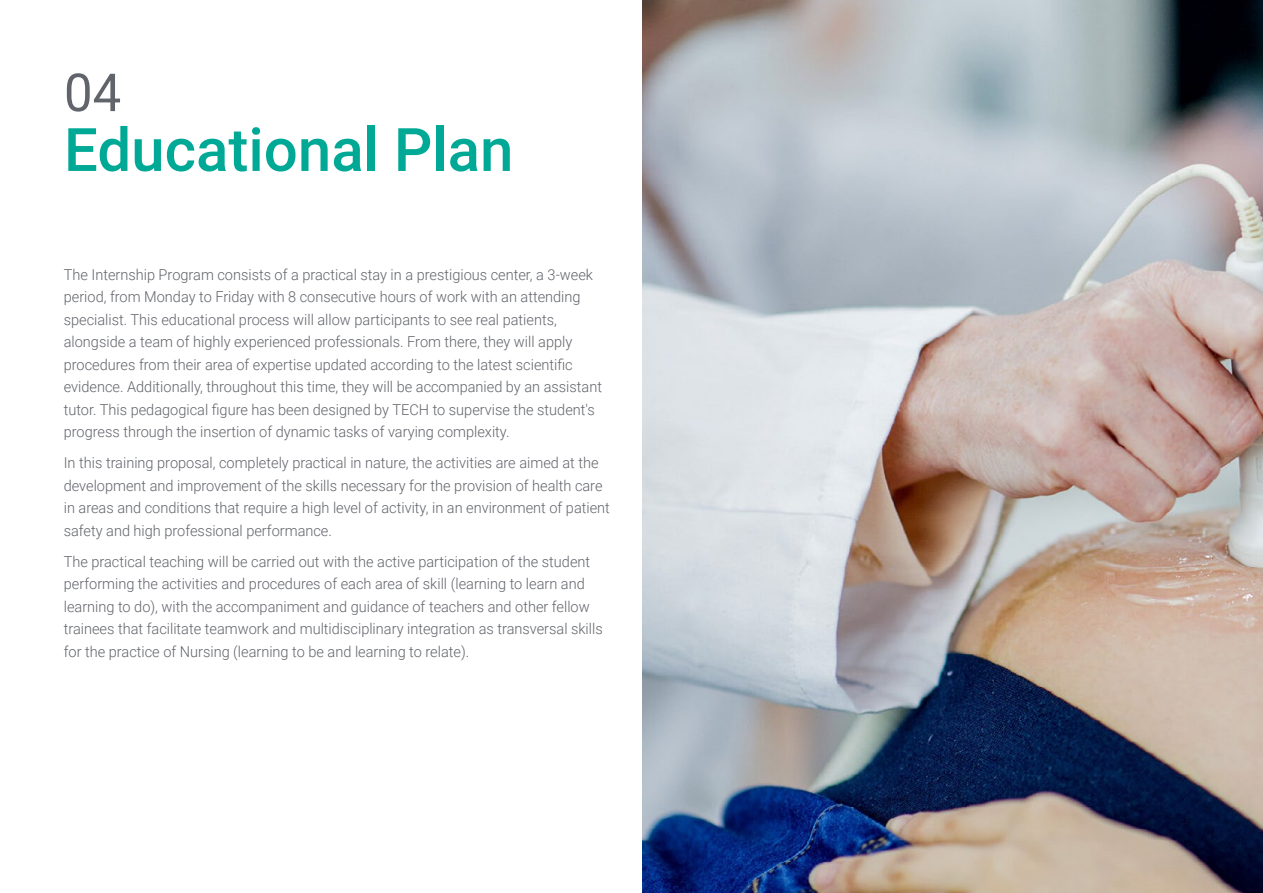
<style>
.page{position:relative;width:1263px;height:893px;background:#fff}
.page>*{position:absolute;margin:0;border:0;box-sizing:border-box;transform-origin:0 0}
.t1{font:500 60px "Roboto";color:#00a996}
.t2{font:52.5px "Roboto";color:#61646a}
.t3{font:300 15px/22.5px "Roboto";color:#61646a}
</style>
<div class="page">
<img style="left:642px;top:0;width:621px;height:893px">
<h2 class="t2" style="left:64px;top:56px;width:59px">04</h2>
<h1 class="t1" style="left:64px;top:108px;width:451px">Educational Plan</h1>
<p class="t3" style="left:64px;top:262px;width:540px">The Internship Program consists of a practical stay in a prestigious center, a 3-week period, from Monday to Friday with 8 consecutive hours of work with an attending specialist. This educational process will allow participants to see real patients, alongside a team of highly experienced professionals. From there, they will apply procedures from their area of expertise updated according to the latest scientific evidence. Additionally, throughout this time, they will be accompanied by an assistant tutor. This pedagogical figure has been designed by TECH to supervise the student's progress through the insertion of dynamic tasks of varying complexity.</p>
<p class="t3" style="left:64px;top:451px;width:548px">In this training proposal, completely practical in nature, the activities are aimed at the development and improvement of the skills necessary for the provision of health care in areas and conditions that require a high level of activity, in an environment of patient safety and high professional performance.</p>
<p class="t3" style="left:64px;top:549px;width:540px">The practical teaching will be carried out with the active participation of the student performing the activities and procedures of each area of skill (learning to learn and learning to do), with the accompaniment and guidance of teachers and other fellow trainees that facilitate teamwork and multidisciplinary integration as transversal skills for the practice of Nursing (learning to be and learning to relate).</p>
</div>
